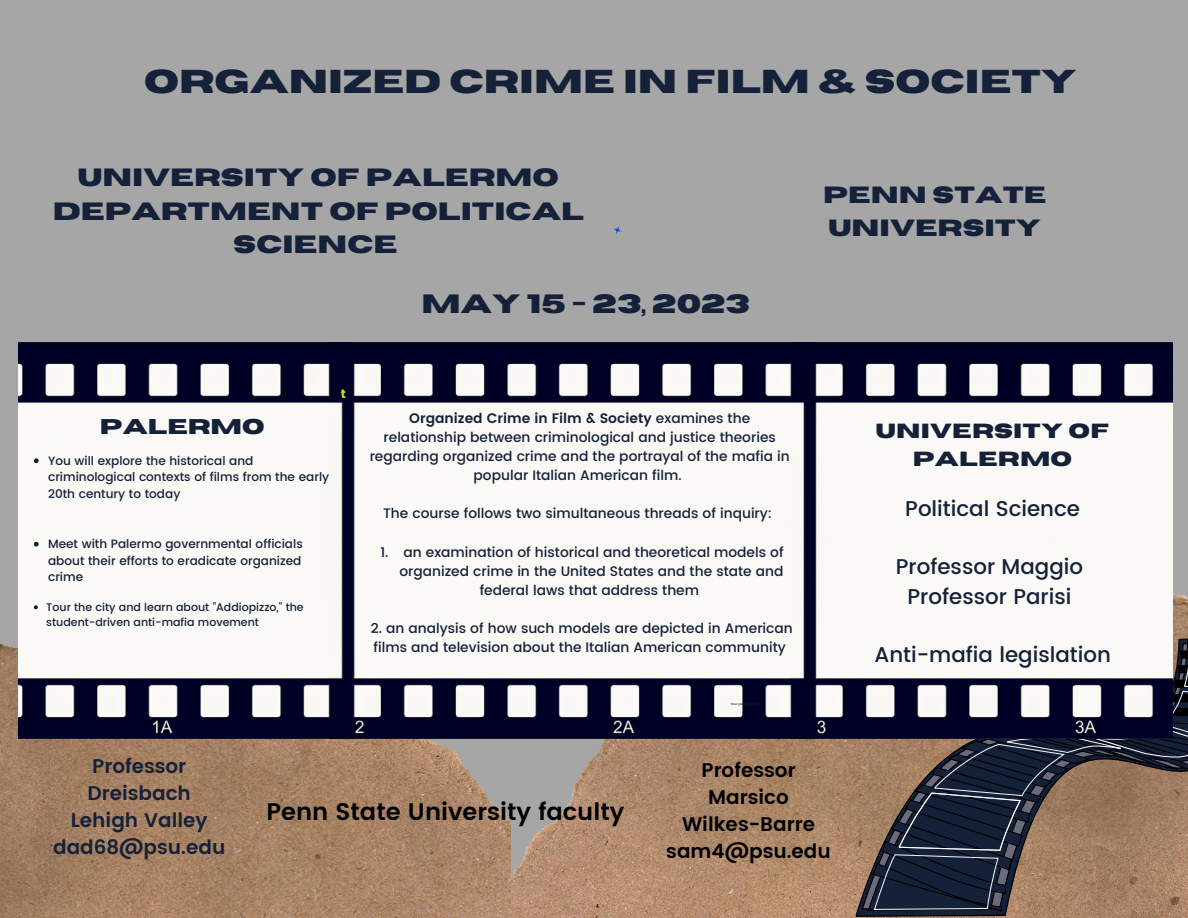
<style>
.page{position:relative;width:1188px;height:918px;background:#a6a6a6}
.page>*{position:absolute;margin:0;border:0;box-sizing:border-box;transform-origin:0 0}
.t1{font:700 33px "Horizon";color:#152039}
.t2{font:700 26.4px "Horizon";color:#152039}
.t3{font:700 24.9px/33.8px "Horizon";color:#152039;text-align:center}
.t4{font:600 24px "Poppins";color:#000}
.t5{font:700 23.4px/32.7px "Horizon";color:#152039}
.t6{font:500 21.3px "Poppins";color:#152039}
.t7{font:700 21.3px "Horizon";color:#152039}
.t8{font:700 20.4px/28px "Horizon";letter-spacing:.01em;color:#152039;text-align:center}
.t9{font:600 19.8px/27px "Poppins";color:#152039}
.t10{font:600 19.8px/27px "Poppins";color:#000;text-align:center}
.t11{font:500 13.8px/19.2px "Poppins";color:#152039;text-align:center}
.t12{font:12.3px "Poppins";color:#d7df23}
.t13{font:500 12.15px/16.6px "Poppins";color:#152039}
.t14{font:500 10.95px/15.1px "Poppins";color:#152039}
.s1{font-weight:600}
</style>
<div class="page">
<img style="left:511px;top:550px;width:662px;height:368px">
<svg style="left:863px;top:644px;width:325px;height:272px;background:#635550"></svg>
<img style="left:0;top:643px;width:511px;height:275px">
<svg style="left:613px;top:225px;width:9px;height:10px"></svg>
<img style="left:18px;top:342px;width:1154px;height:396px">
<svg style="left:34px;top:458px;width:5px;height:5px"></svg>
<svg style="left:34px;top:542px;width:5px;height:5px"></svg>
<svg style="left:34px;top:605px;width:4px;height:4px"></svg>
<p class="t1" style="left:144px;top:65px;width:934px">ORGANIZED CRIME IN FILM &amp; SOCIETY</p>
<p class="t3" style="left:78px;top:161px;width:482px">UNIVERSITY OF PALERMO</p>
<p class="t3" style="left:53px;top:195px;width:533px">DEPARTMENT OF POLITICAL<br>SCIENCE</p>
<p class="t2" style="left:422px;top:291px;width:330px">MAY 15 - 23, 2023</p>
<p class="t7" style="left:100px;top:416px;width:166px">PALERMO</p>
<p class="t13" style="left:48px;top:452px;width:283px">You will explore the historical and criminological contexts of films from the early<br>20th century to today</p>
<p class="t13" style="left:48px;top:536px;width:256px;text-align:justify">Meet with Palermo governmental officials about their efforts to eradicate organized crime</p>
<p class="t14" style="left:46px;top:600px;width:259px">Tour the city and learn about "Addiopizzo," the student-driven anti-mafia movement</p>
<p class="t12" style="left:341px;top:387px;width:7px">t</p>
<p class="t11" style="left:370px;top:408px;width:422px"><span class="s1">Organized Crime in Film &amp; Society</span> examines the relationship between criminological and justice theories regarding organized crime and the portrayal of the mafia in popular Italian American film.</p>
<p class="t11" style="left:383px;top:504px;width:391px">The course follows two simultaneous threads of inquiry:</p>
<p class="t11" style="left:380px;top:542px;width:10px">1.</p>
<p class="t11" style="left:399px;top:542px;width:386px">an examination of historical and theoretical models of organized crime in the United States and the state and federal laws that address them</p>
<p class="t11" style="left:371px;top:619px;width:424px;text-align:left">2. an analysis of how such models are depicted in American films and television about the Italian American community</p>
<p class="t5" style="left:823px;top:180px;width:225px">PENN STATE<br>UNIVERSITY</p>
<p class="t8" style="left:876px;top:417px;width:235px">UNIVERSITY OF<br>PALERMO</p>
<p class="t6" style="left:905px;top:496px;width:176px">Political Science</p>
<p class="t6" style="left:896px;top:555px;width:189px">Professor Maggio</p>
<p class="t6" style="left:908px;top:584px;width:165px">Professor Parisi</p>
<p class="t6" style="left:874px;top:642px;width:238px">Anti-mafia legislation</p>
<p class="t9" style="left:87px;top:752px;width:105px">Professor<br>Dreisbach</p>
<p class="t9" style="left:71px;top:806px;width:138px">Lehigh Valley</p>
<p class="t9" style="left:53px;top:833px;width:174px">dad68@psu.edu</p>
<p class="t4" style="left:266px;top:797px;width:360px">Penn State University faculty</p>
<p class="t10" style="left:702px;top:756px;width:96px">Professor<br>Marsico</p>
<p class="t10" style="left:682px;top:810px;width:135px">Wilkes-Barre</p>
<p class="t10" style="left:666px;top:837px;width:166px">sam4@psu.edu</p>
</div>
